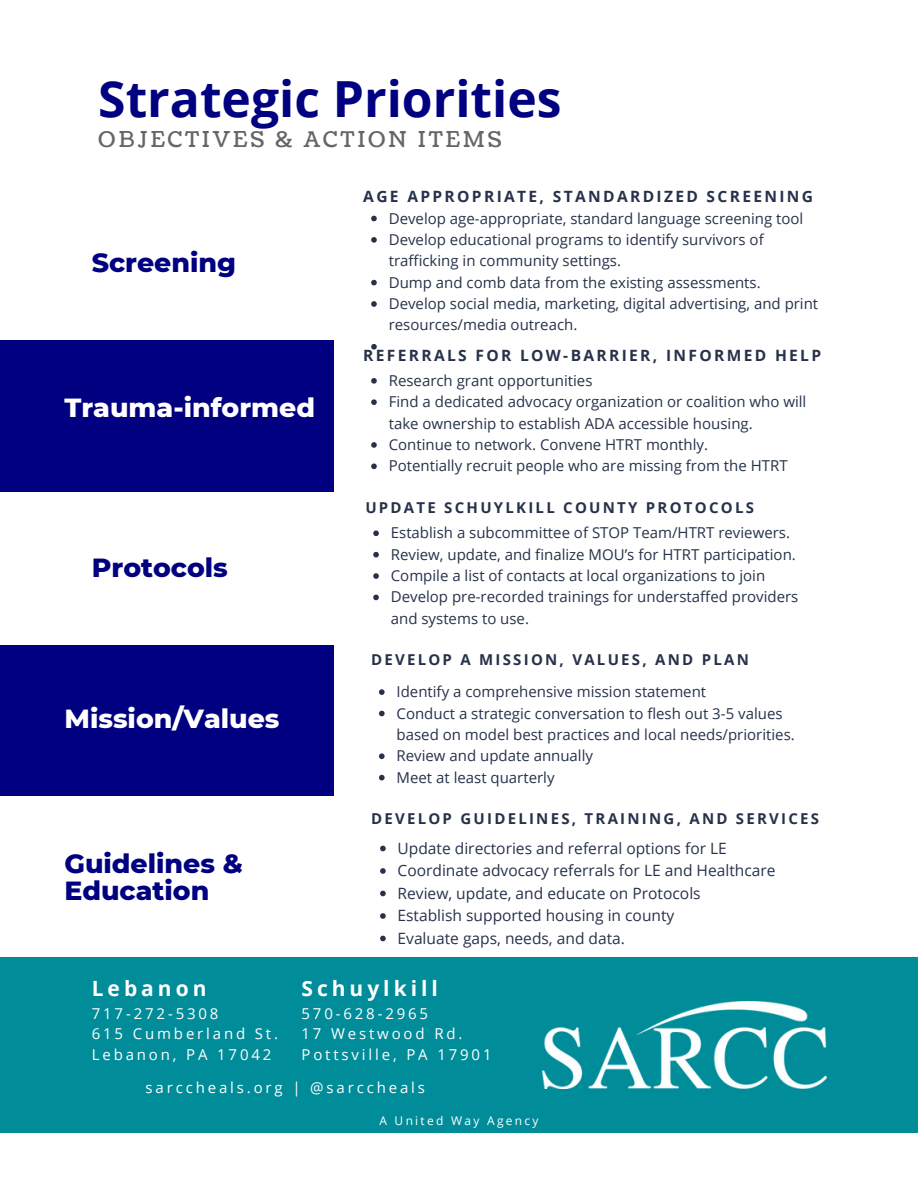
<style>
.page{position:relative;width:918px;height:1188px;background:#fff}
.page>*{position:absolute;margin:0;border:0;box-sizing:border-box;transform-origin:0 0}
.t1{font:700 49.8px "Open Sans";color:#000080}
.t2{font:800 26.7px/27px "Montserrat";color:#000080}
.t3{font:800 26.7px "Montserrat";color:#fff}
.t4{font:21.75px "Coustard";letter-spacing:.14em;color:#666}
.t5{font:700 21px "Open Sans";letter-spacing:.19em;color:#fff}
.t6{font:15.6px "Open Sans";color:#27324a}
.t7{font:700 15.6px "Open Sans";letter-spacing:.15em;color:#27324a}
.t8{font:15px/21.3px "Open Sans";color:#27324a}
.t9{font:15px/20.2px "Open Sans";letter-spacing:.19em;color:#fff}
.t10{font:700 15px "Open Sans";letter-spacing:.15em;color:#27324a}
.t11{font:12px "Open Sans";letter-spacing:.19em;color:#fff}
</style>
<div class="page">
<svg style="left:371px;top:216px;width:6px;height:5px"></svg>
<svg style="left:371px;top:237px;width:6px;height:6px"></svg>
<svg style="left:371px;top:280px;width:6px;height:5px"></svg>
<svg style="left:371px;top:301px;width:6px;height:6px"></svg>
<svg style="left:371px;top:344px;width:6px;height:6px"></svg>
<div style="left:0;top:340px;width:334px;height:152px;background:#000080"></div>
<div style="left:0;top:644px;width:334px;height:152px;background:#000080"></div>
<svg style="left:371px;top:378px;width:6px;height:6px"></svg>
<svg style="left:371px;top:399px;width:6px;height:6px"></svg>
<svg style="left:371px;top:442px;width:6px;height:6px"></svg>
<svg style="left:371px;top:464px;width:6px;height:5px"></svg>
<svg style="left:373px;top:530px;width:6px;height:6px"></svg>
<svg style="left:373px;top:552px;width:6px;height:5px"></svg>
<svg style="left:373px;top:573px;width:6px;height:6px"></svg>
<svg style="left:373px;top:595px;width:6px;height:5px"></svg>
<svg style="left:379px;top:689px;width:6px;height:6px"></svg>
<svg style="left:379px;top:711px;width:6px;height:5px"></svg>
<svg style="left:379px;top:753px;width:6px;height:6px"></svg>
<svg style="left:379px;top:775px;width:6px;height:5px"></svg>
<svg style="left:380px;top:846px;width:6px;height:5px"></svg>
<svg style="left:380px;top:868px;width:6px;height:6px"></svg>
<svg style="left:380px;top:891px;width:6px;height:5px"></svg>
<svg style="left:380px;top:913px;width:6px;height:6px"></svg>
<svg style="left:380px;top:936px;width:6px;height:5px"></svg>
<div style="left:0;top:957px;width:918px;height:176px;background:#008c99"></div>
<img style="left:543px;top:1002px;width:283px;height:86px">
<h3 class="t1" style="left:98px;top:64px;width:465px">Strategic Priorities</h3>
<h1 class="t4" style="left:98px;top:125px;width:405px">OBJECTIVES &amp; ACTION ITEMS</h1>
<h4 class="t2" style="left:92px;top:249px;width:146px">Screening</h4>
<p class="t3" style="left:64px;top:391px;width:252px">Trauma-informed</p>
<p class="t2" style="left:92px;top:554px;width:138px">Protocols</p>
<p class="t3" style="left:64px;top:702px;width:217px">Mission/Values</p>
<p class="t2" style="left:64px;top:850px;width:180px">Guidelines &amp;<br>Education</p>
<h2 class="t7" style="left:363px;top:185px;width:451px">AGE APPROPRIATE, STANDARDIZED SCREENING</h2>
<h2 class="t8" style="left:389px;top:207px;width:416px">Develop age-appropriate, standard language screening tool</h2>
<h2 class="t8" style="left:389px;top:228px;width:376px">Develop educational programs to identify survivors of trafficking in community settings.</h2>
<h2 class="t8" style="left:389px;top:271px;width:373px">Dump and comb data from the existing assessments.</h2>
<h2 class="t8" style="left:389px;top:293px;width:431px">Develop social media, marketing, digital advertising, and print resources/media outreach.</h2>
<p class="t7" style="left:363px;top:344px;width:459px">REFERRALS FOR LOW-BARRIER, INFORMED HELP</p>
<h4 class="t8" style="left:389px;top:369px;width:205px">Research grant opportunities</h4>
<p class="t8" style="left:389px;top:391px;width:419px">Find a dedicated advocacy organization or coalition who will take ownership to establish ADA accessible housing.</p>
<p class="t8" style="left:389px;top:434px;width:321px">Continue to network. Convene HTRT monthly.</p>
<p class="t8" style="left:389px;top:455px;width:400px">Potentially recruit people who are missing from the HTRT</p>
<p class="t10" style="left:365px;top:497px;width:390px">UPDATE SCHUYLKILL COUNTY PROTOCOLS</p>
<h4 class="t8" style="left:391px;top:522px;width:401px">Establish a subcommittee of STOP Team/HTRT reviewers.</h4>
<p class="t8" style="left:391px;top:543px;width:406px">Review, update, and finalize MOU’s for HTRT participation.</p>
<p class="t8" style="left:391px;top:565px;width:376px">Compile a list of contacts at local organizations to join</p>
<p class="t8" style="left:391px;top:586px;width:409px">Develop pre-recorded trainings for understaffed providers and systems to use.</p>
<p class="t10" style="left:371px;top:649px;width:379px">DEVELOP A MISSION, VALUES, AND PLAN</p>
<h4 class="t8" style="left:397px;top:681px;width:311px">Identify a comprehensive mission statement</h4>
<p class="t8" style="left:397px;top:702px;width:400px">Conduct a strategic conversation to flesh out 3-5 values based on model best practices and local needs/priorities.</p>
<p class="t8" style="left:397px;top:745px;width:198px">Review and update annually</p>
<p class="t8" style="left:397px;top:766px;width:159px">Meet at least quarterly</p>
<p class="t10" style="left:371px;top:808px;width:450px">DEVELOP GUIDELINES, TRAINING, AND SERVICES</p>
<h4 class="t6" style="left:398px;top:837px;width:331px">Update directories and referral options for LE</h4>
<p class="t6" style="left:398px;top:859px;width:380px">Coordinate advocacy referrals for LE and Healthcare</p>
<p class="t6" style="left:398px;top:882px;width:305px">Review, update, and educate on Protocols</p>
<p class="t6" style="left:398px;top:904px;width:278px">Establish supported housing in county</p>
<p class="t6" style="left:398px;top:927px;width:229px">Evaluate gaps, needs, and data.</p>
<h5 class="t5" style="left:92px;top:973px;width:116px">Lebanon</h5>
<h5 class="t9" style="left:92px;top:1003px;width:188px">717-272-5308<br>615 Cumberland St.<br>Lebanon, PA 17042</h5>
<h5 class="t5" style="left:302px;top:973px;width:138px">Schuylkill</h5>
<h5 class="t9" style="left:302px;top:1003px;width:192px">570-628-2965<br>17 Westwood Rd.<br>Pottsville, PA 17901</h5>
<h5 class="t9" style="left:146px;top:1077px;width:281px">sarccheals.org | @sarccheals</h5>
<p class="t11" style="left:379px;top:1112px;width:161px">A United Way Agency</p>
</div>
